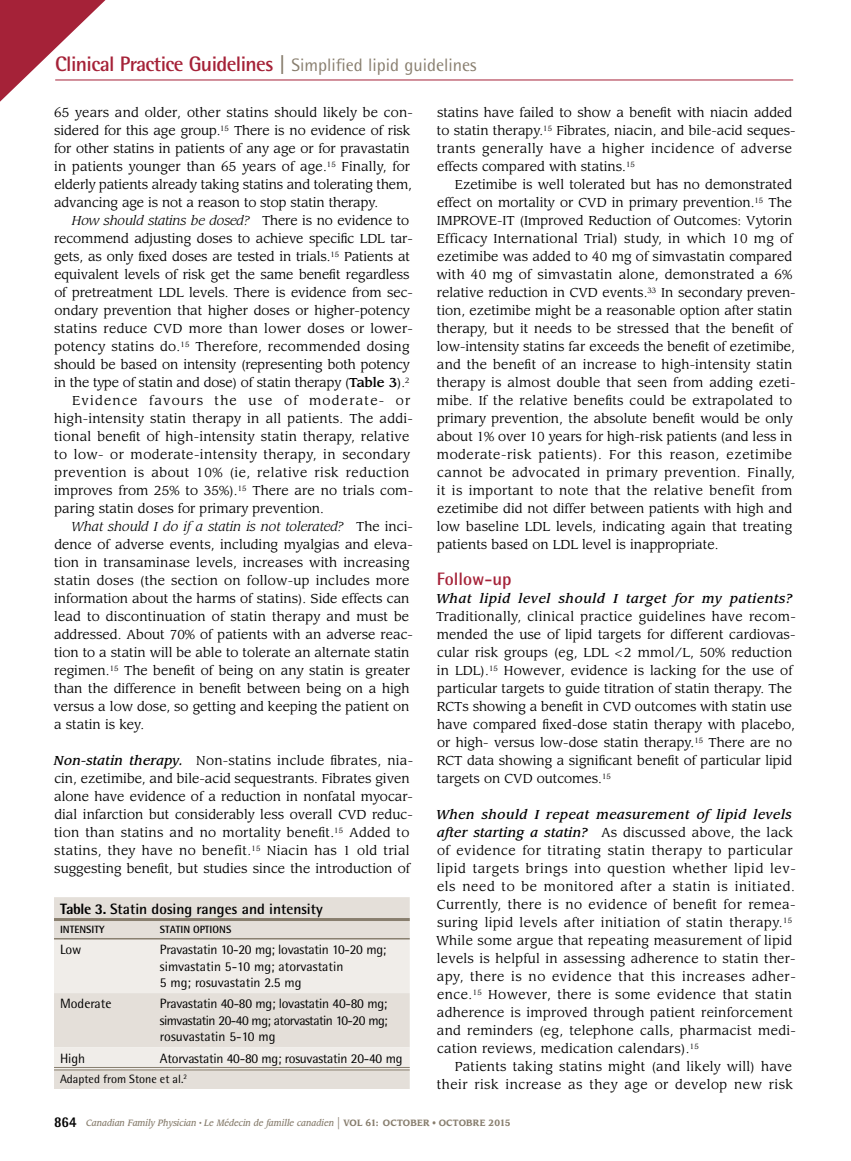
<style>
.page{position:relative;width:851px;height:1161px;background:#fff}
.page>*{position:absolute;margin:0;border:0;box-sizing:border-box;transform-origin:0 0}
.t1{font:700 21px "Rotis Semi Sans Std";letter-spacing:-.03em;color:#a52238}
.t2{font:700 18px "Rotis Semi Sans Std";color:#a52238}
.t3{font:700 15px "Rotis Semi Sans Std";color:#000}
.t4{font:13.5px/16.5px "Rotis Semi Sans Std";letter-spacing:-.02em;color:#000;text-align:justify}
.t5{font:13.5px/16.5px "Rotis Semi Sans Std";color:#000}
.t6{font:12.75px/18px "Leawood Std";letter-spacing:.005em;color:#000}
.t7{font:12.75px/18px "Leawood Std";letter-spacing:.03em;color:#000}
.t8{font:italic 12.75px "Leawood Std";color:#000}
.t9{font:12.75px "Leawood Std";letter-spacing:.035em;color:#000}
.t10{font:12.75px "Leawood Std";letter-spacing:.04em;color:#000}
.t11{font:italic 500 12.75px "Leawood Std";letter-spacing:.05em;color:#000}
.t12{font:12.75px "Leawood Std";letter-spacing:.095em;color:#000}
.t13{font:12px "Rotis Semi Sans Std";color:#000}
.t14{font:700 10.5px "Rotis Semi Sans Std";color:#000}
.t15{font:italic 500 9px "Leawood Std";color:#887e6e;scale:.9 1}
.s1{color:#887e6e}
.s2{font-weight:400;font-size:18px;color:#887e6e}
.s3{font-style:normal}
.s4{font-weight:500}
.s5{font-weight:500;font-style:italic}
.s6{font-weight:800}
.s7{font-family:"Rotis Semi Sans Std";font-weight:800;font-style:normal;font-size:15px;color:#000}
.s8{font-weight:400;font-style:normal;font-size:15px}
.s9{font-weight:700;font-style:normal}
.s10{font-weight:400;font-style:normal}
</style>
<div class="page">
<hr style="left:55px;top:80px;width:738px;height:1px;background:#a52238">
<svg style="left:0;top:0;width:127px;height:102px"></svg>
<div style="left:54px;top:897px;width:356px;height:192px;background:#e4dfd9"></div>
<svg style="left:54px;top:939px;width:356px;height:130px;background:#eae7e2"></svg>
<hr style="left:54px;top:918px;width:100px;height:3px;background:#887e6e">
<hr style="left:154px;top:918px;width:255px;height:3px;background:#887e6e">
<hr style="left:54px;top:938px;width:100px;height:2px;background:#887e6e">
<hr style="left:154px;top:938px;width:255px;height:2px;background:#887e6e">
<hr style="left:54px;top:1067px;width:100px;height:1px;background:#887e6e">
<hr style="left:54px;top:1070px;width:100px;height:1px;background:#887e6e">
<hr style="left:154px;top:1067px;width:255px;height:1px;background:#887e6e">
<hr style="left:154px;top:1070px;width:255px;height:1px;background:#887e6e">
<h1 class="t1" style="left:55px;top:51px;width:423px">Clinical Practice Guidelines <span class="s1">|</span> <span class="s2">Simplified lipid guidelines</span></h1>
<p class="t6" style="left:54px;top:104px;width:360px">65 years and older, other statins should likely be con&shy;sidered for this age group.<sup>15</sup> There is no evidence of risk for other statins in patients of any age or for pravastatin in patients younger than 65 years of age.<sup>15</sup> Finally, for elderly patients already taking statins and tolerating them, advancing age is not a reason to stop statin therapy.</p>
<p class="t8" style="left:72px;top:213px;width:339px">How should statins be dosed? <span class="s3">There is no evidence to</span></p>
<p class="t6" style="left:54px;top:230px;width:360px">recommend adjusting doses to achieve specific LDL tar-</p>
<p class="t6" style="left:54px;top:248px;width:357px">gets, as only fixed doses are tested in trials.<sup>15</sup> Patients at</p>
<p class="t6" style="left:54px;top:266px;width:356px">equivalent levels of risk get the same benefit regardless</p>
<p class="t6" style="left:54px;top:284px;width:360px">of pretreatment LDL levels. There is evidence from sec-</p>
<p class="t6" style="left:54px;top:302px;width:357px">ondary prevention that higher doses or higher-potency</p>
<p class="t6" style="left:54px;top:320px;width:360px">statins reduce CVD more than lower doses or lower-</p>
<p class="t6" style="left:54px;top:338px;width:356px">potency statins do.<sup>15</sup> Therefore, recommended dosing</p>
<p class="t6" style="left:54px;top:356px;width:357px">should be based on intensity (representing both potency</p>
<p class="t6" style="left:54px;top:374px;width:357px">in the type of statin and dose) of statin therapy (<span class="s4">Table 3</span>).<sup>2</sup></p>
<p class="t12" style="left:72px;top:393px;width:340px">Evidence favours the use of moderate- or</p>
<p class="t6" style="left:54px;top:410px;width:360px">high-intensity statin therapy in all patients. The addi-</p>
<p class="t6" style="left:54px;top:428px;width:356px">tional benefit of high-intensity statin therapy, relative</p>
<p class="t9" style="left:54px;top:447px;width:357px">to low- or moderate-intensity therapy, in secondary</p>
<p class="t10" style="left:54px;top:465px;width:356px">prevention is about 10% (ie, relative risk reduction</p>
<p class="t6" style="left:54px;top:482px;width:360px">improves from 25% to 35%).<sup>15</sup> There are no trials com-</p>
<p class="t6" style="left:54px;top:500px;width:271px">paring statin doses for primary prevention.</p>
<p class="t8" style="left:71px;top:519px;width:343px">What should I do if a statin is not tolerated? <span class="s3">The inci-</span></p>
<p class="t6" style="left:54px;top:536px;width:360px">dence of adverse events, including myalgias and eleva-</p>
<p class="t6" style="left:54px;top:554px;width:357px">tion in transaminase levels, increases with increasing</p>
<p class="t6" style="left:54px;top:572px;width:357px">statin doses (the section on follow-up includes more</p>
<p class="t6" style="left:54px;top:590px;width:357px">information about the harms of statins). Side effects can</p>
<p class="t6" style="left:54px;top:608px;width:356px">lead to discontinuation of statin therapy and must be</p>
<p class="t6" style="left:54px;top:626px;width:360px">addressed. About 70% of patients with an adverse reac-</p>
<p class="t6" style="left:54px;top:644px;width:357px">tion to a statin will be able to tolerate an alternate statin</p>
<p class="t6" style="left:54px;top:662px;width:357px">regimen.<sup>15</sup> The benefit of being on any statin is greater</p>
<p class="t6" style="left:54px;top:680px;width:357px">than the difference in benefit between being on a high</p>
<p class="t6" style="left:54px;top:698px;width:357px">versus a low dose, so getting and keeping the patient on</p>
<p class="t6" style="left:54px;top:716px;width:91px">a statin is key.</p>
<p class="t6" style="left:54px;top:752px;width:360px"><span class="s5">Non-statin therapy.</span> Non-statins include fibrates, nia&shy;cin, ezetimibe, and bile-acid sequestrants. Fibrates given alone have evidence of a reduction in nonfatal myocar&shy;dial infarction but considerably less overall CVD reduc&shy;tion than statins and no mortality benefit.<sup>15</sup> Added to statins, they have no benefit.<sup>15</sup> Niacin has 1 old trial suggesting benefit, but studies since the introduction of</p>
<p class="t6" style="left:437px;top:104px;width:360px">statins have failed to show a benefit with niacin added to statin therapy.<sup>15</sup> Fibrates, niacin, and bile-acid seques&shy;trants generally have a higher incidence of adverse effects compared with statins.<sup>15</sup></p>
<p class="t6" style="left:436px;top:176px;width:361px;text-indent:18px">Ezetimibe is well tolerated but has no demonstrated effect on mortality or CVD in primary prevention.<sup>15</sup> The IMPROVE-IT (Improved Reduction of Outcomes: Vytorin Efficacy International Trial) study, in which 10 mg of ezetimibe was added to 40 mg of simvastatin compared with 40 mg of simvastatin alone, demonstrated a 6% relative reduction in CVD events.<sup>33</sup> In secondary preven&shy;tion, ezetimibe might be a reasonable option after statin therapy, but it needs to be stressed that the benefit of low-intensity statins far exceeds the benefit of ezetimibe, and the benefit of an increase to high-intensity statin therapy is almost double that seen from adding ezeti&shy;mibe. If the relative benefits could be extrapolated to primary prevention, the absolute benefit would be only about 1% over 10 years for high-risk patients (and less in moderate-risk patients). For this reason, ezetimibe cannot be advocated in primary prevention. Finally, it is important to note that the relative benefit from ezetimibe did not differ between patients with high and low baseline LDL levels, indicating again that treating patients based on LDL level is inappropriate.</p>
<h2 class="t2" style="left:437px;top:568px;width:76px">Follow-up</h2>
<p class="t11" style="left:436px;top:591px;width:357px">What lipid level should I target for my patients?</p>
<p class="t6" style="left:436px;top:608px;width:361px">Traditionally, clinical practice guidelines have recom&shy;mended the use of lipid targets for different cardiovas&shy;cular risk groups (eg, LDL &lt; 2 mmol/L, 50% reduction in LDL).<sup>15</sup> However, evidence is lacking for the use of particular targets to guide titration of statin therapy. The RCTs showing a benefit in CVD outcomes with statin use have compared fixed-dose statin therapy with placebo, or high- versus low-dose statin therapy.<sup>15</sup> There are no RCT data showing a significant benefit of particular lipid targets on CVD outcomes.<sup>15</sup></p>
<p class="t7" style="left:436px;top:806px;width:361px"><span class="s5">When should I repeat measurement of lipid levels after starting a statin?</span> As discussed above, the lack of evidence for titrating statin therapy to particular lipid targets brings into question whether lipid lev&shy;els need to be monitored after a statin is initiated.<br>Currently, there is no evidence of benefit for remea&shy;suring lipid levels after initiation of statin therapy.<sup>15<br></sup>While some argue that repeating measurement of lipid levels is helpful in assessing adherence to statin ther&shy;apy, there is no evidence that this increases adher&shy;ence.<sup>15</sup> However, there is some evidence that statin adherence is improved through patient reinforcement and reminders (eg, telephone calls, pharmacist medi&shy;cation reviews, medication calendars).<sup>15</sup></p>
<p class="t6" style="left:437px;top:1058px;width:358px;text-align:right">Patients taking statins might (and likely will) have their risk increase as they age or develop new risk</p>
<p class="t3" style="left:60px;top:899px;width:264px"><span class="s6">Table 3.</span> Statin dosing ranges and intensity</p>
<p class="t14" style="left:60px;top:923px;width:46px">Intensity</p>
<p class="t14" style="left:160px;top:923px;width:66px">Statin Options</p>
<p class="t4" style="left:60px;top:941px;width:23px">Low</p>
<p class="t5" style="left:160px;top:941px;width:228px">Pravastatin 10-20 mg; lovastatin 10-20 mg; simvastatin 5-10 mg; atorvastatin<br>5 mg; rosuvastatin 2.5 mg</p>
<p class="t5" style="left:60px;top:995px;width:53px">Moderate</p>
<p class="t4" style="left:160px;top:995px;width:229px">Pravastatin 40-80 mg; lovastatin 40-80 mg; simvastatin 20-40 mg; atorvastatin 10-20 mg; rosuvastatin 5-10 mg</p>
<p class="t4" style="left:60px;top:1050px;width:27px">High</p>
<p class="t4" style="left:160px;top:1050px;width:244px">Atorvastatin 40-80 mg; rosuvastatin 20-40 mg</p>
<p class="t13" style="left:60px;top:1072px;width:128px">Adapted from Stone et al.<sup>2</sup></p>
<p class="t15" style="left:54px;top:1118px;width:509px"><span class="s7">864</span> Canadian Family Physician <sup>•</sup> Le Médecin de famille canadien <span class="s8">|</span> <span class="s9">VOL 61: OCTOBER</span> <span class="s10">•</span> <span class="s9">OCTOBRE 2015</span></p>
</div>
